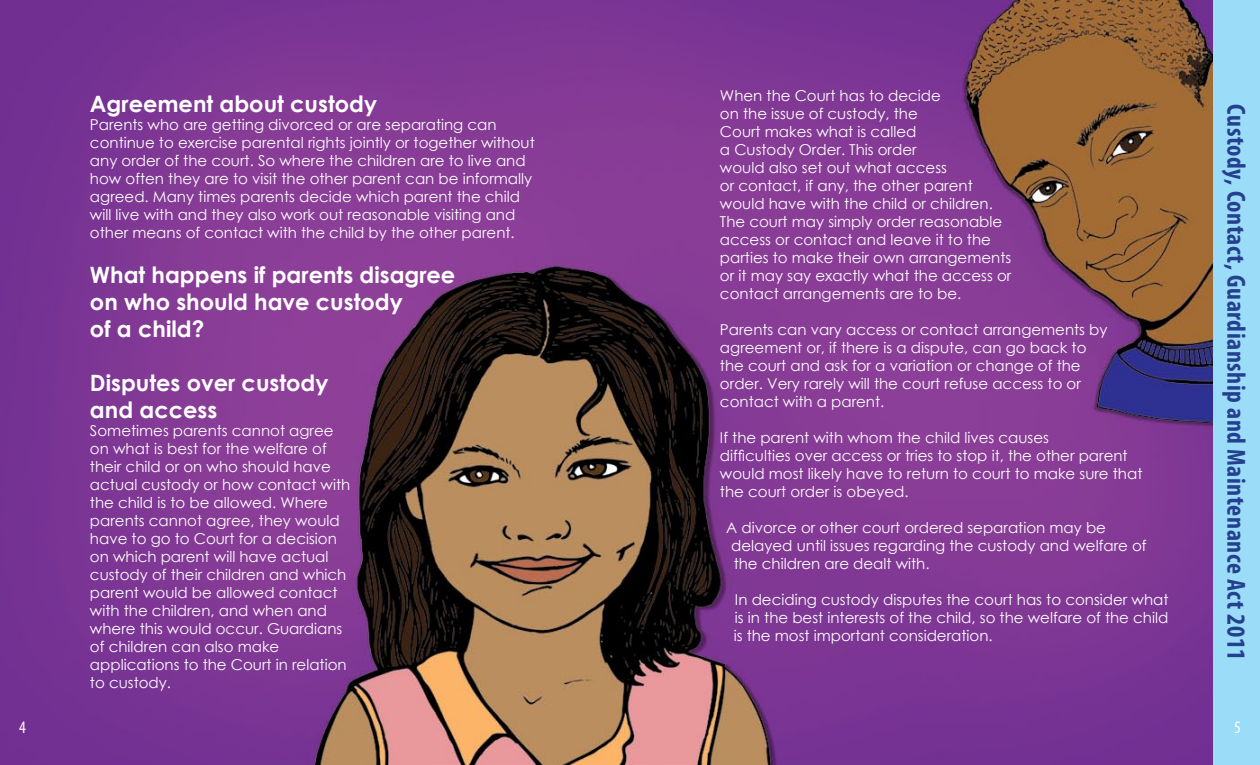
<style>
.page{position:relative;width:1260px;height:765px;background:#fff}
.page>*{position:absolute;margin:0;border:0;box-sizing:border-box;transform-origin:0 0}
.t1{font:700 condensed 26.25px "Myriad Pro";letter-spacing:.02em;color:#25408f}
.t2{font:700 22.5px/27px "Century Gothic";color:#fff}
.t3{font:condensed 17.5px "Myriad Pro";color:#fff}
.t4{font:15px/18px "Century Gothic";color:#fff}
</style>
<div class="page">
<img style="left:0;top:0;width:1214px;height:765px">
<div style="left:1214px;top:0;width:46px;height:765px;background:#9bdcf9"></div>
<h2 class="t2" style="left:90px;top:89px;width:289px">Agreement about custody</h2>
<p class="t4" style="left:90px;top:115px;width:446px">Parents who are getting divorced or are separating can continue to exercise parental rights jointly or together without any order of the court. So where the children are to live and how often they are to visit the other parent can be informally agreed. Many times parents decide which parent the child will live with and they also work out reasonable visiting and other means of contact with the child by the other parent.</p>
<h2 class="t2" style="left:90px;top:260px;width:367px">What happens if parents disagree on who should have custody<br>of a child?</h2>
<h2 class="t2" style="left:90px;top:368px;width:240px">Disputes over custody and access</h2>
<p class="t4" style="left:90px;top:421px;width:262px">Sometimes parents cannot agree on what is best for the welfare of their child or on who should have actual custody or how contact with the child is to be allowed. Where parents cannot agree, they would have to go to Court for a decision on which parent will have actual custody of their children and which parent would be allowed contact with the children, and when and where this would occur. Guardians of children can also make applications to the Court in relation to custody.</p>
<p class="t4" style="left:720px;top:87px;width:293px">When the Court has to decide<br>on the issue of custody, the<br>Court makes what is called<br>a Custody Order. This order<br>would also set out what access<br>or contact, if any, the other parent would have with the child or children.<br>The court may simply order reasonable access or contact and leave it to the parties to make their own arrangements or it may say exactly what the access or contact arrangements are to be.</p>
<p class="t4" style="left:720px;top:321px;width:389px">Parents can vary access or contact arrangements by agreement or, if there is a dispute, can go back to the court and ask for a variation or change of the order. Very rarely will the court refuse access to or contact with a parent.</p>
<p class="t4" style="left:720px;top:429px;width:424px">If the parent with whom the child lives causes<br>difficulties over access or tries to stop it, the other parent would most likely have to return to court to make sure that the court order is obeyed.</p>
<p class="t4" style="left:731px;top:519px;width:417px;text-indent:-5px">A divorce or other court ordered separation may be delayed until issues regarding the custody and welfare of the children are dealt with.</p>
<p class="t4" style="left:734px;top:591px;width:436px;text-align:justify">In deciding custody disputes the court has to consider what is in the best interests of the child, so the welfare of the child is the most important consideration.</p>
<h1 class="t1" style="left:1253px;top:104px;width:558px;rotate:90deg">Custody, Contact, Guardianship and Maintenance Act 2011</h1>
<p class="t3" style="left:19px;top:717px;width:8px">4</p>
<p class="t3" style="left:1234px;top:717px;width:8px">5</p>
</div>
